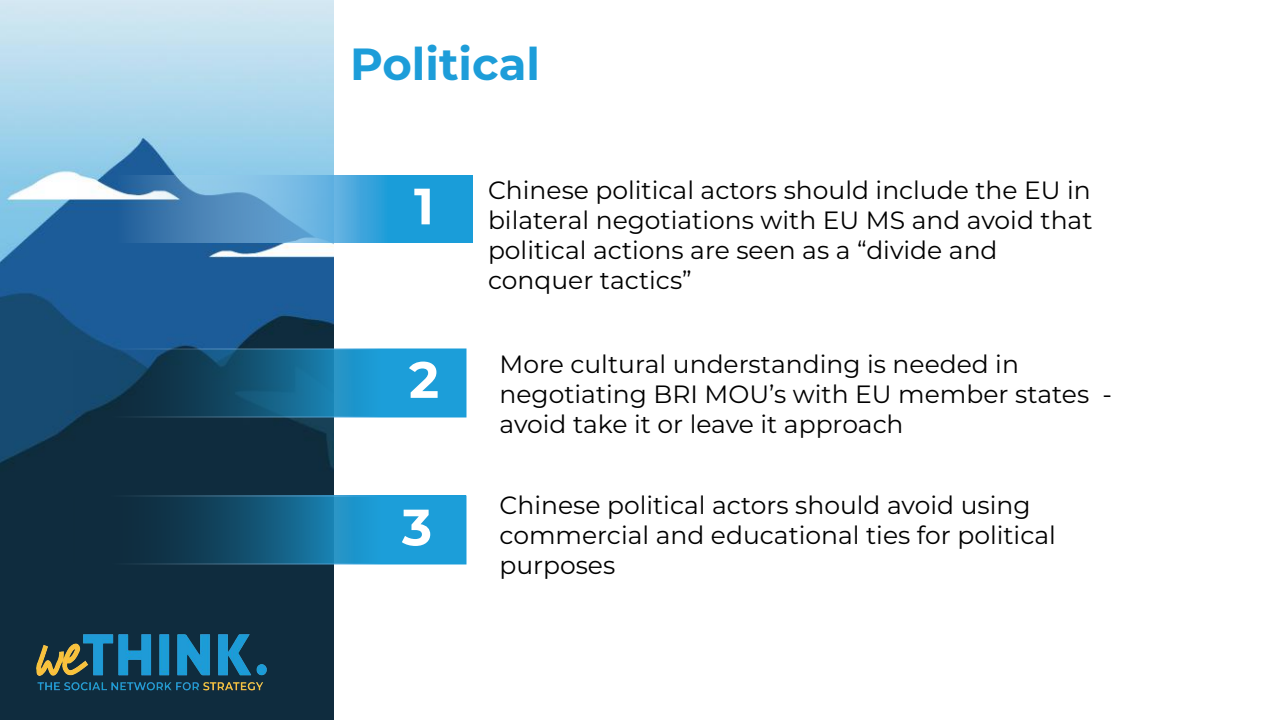
<style>
.page{position:relative;width:1280px;height:720px;background:#fff}
.page>*{position:absolute;margin:0;border:0;box-sizing:border-box;transform-origin:0 0}
.t1{font:700 51px "Montserrat";color:#fff}
.t2{font:700 45px "Montserrat";color:#1d9dd9}
.t3{font:25px/30px "Montserrat";color:#000}
</style>
<div class="page">
<img style="left:0;top:0;width:334px;height:720px">
<img style="left:34px;top:632px;width:235px;height:58px">
<svg style="left:72px;top:350px;width:392px;height:66px;background:#166890"></svg>
<svg style="left:77px;top:175px;width:396px;height:68px;background:#4a99cb"></svg>
<svg style="left:72px;top:497px;width:392px;height:65px;background:#156287"></svg>
<h2 class="t2" style="left:350px;top:31px;width:192px">Political</h2>
<h1 class="t1" style="left:414px;top:169px;width:21px">1</h1>
<p class="t3" style="left:488px;top:174px;width:606px">Chinese political actors should include the EU in bilateral negotiations with EU MS and avoid that political actions are seen as a “divide and conquer tactics”</p>
<h1 class="t1" style="left:409px;top:343px;width:32px">2</h1>
<h1 class="t1" style="left:402px;top:490px;width:32px">3</h1>
<p class="t3" style="left:500px;top:348px;width:614px">More cultural understanding is needed in negotiating BRI MOU’s with EU member states - avoid take it or leave it approach</p>
<p class="t3" style="left:500px;top:489px;width:558px">Chinese political actors should avoid using commercial and educational ties for political purposes</p>
</div>
